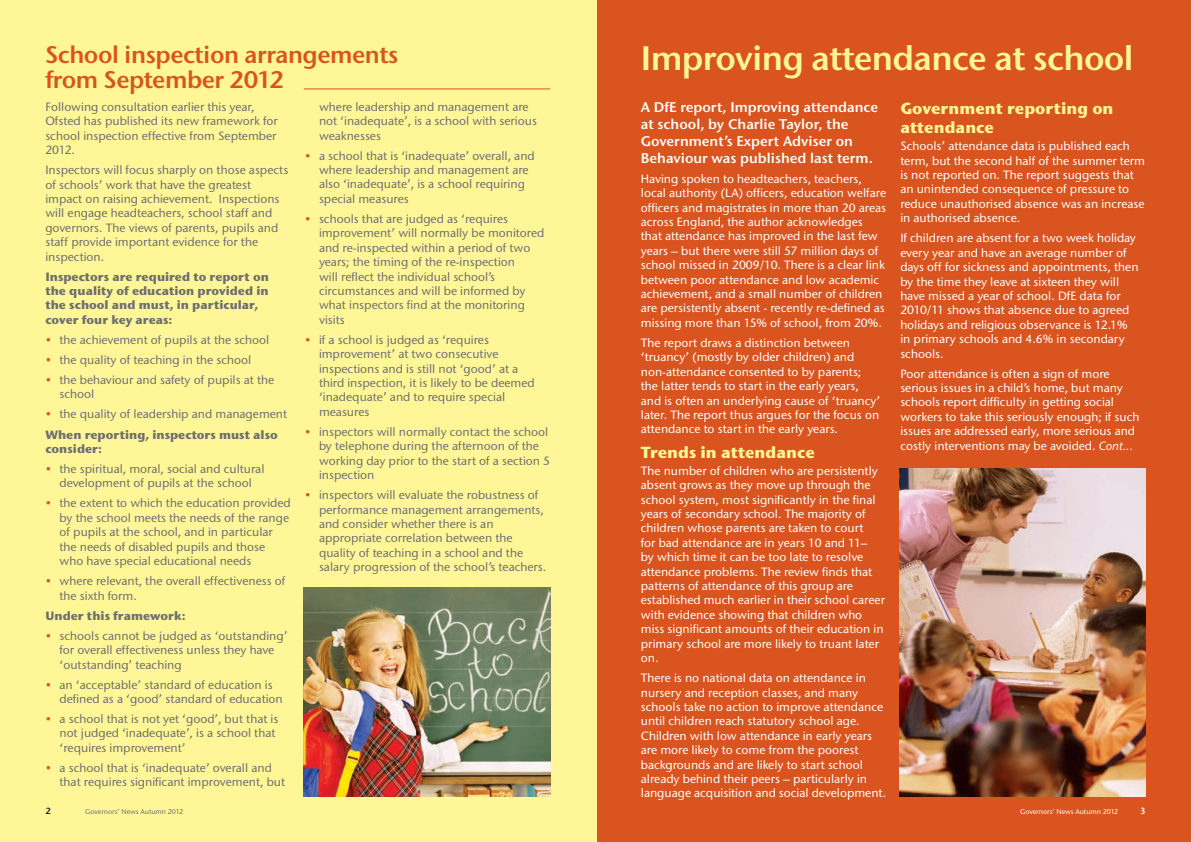
<style>
.page{position:relative;width:1191px;height:842px;background:#fff}
.page>*{position:absolute;margin:0;border:0;box-sizing:border-box;transform-origin:0 0}
.t1{font:600 34px "Stone Sans ITC Std";letter-spacing:-.02em;color:#fff797}
.t2{font:600 24px/25px "Stone Sans ITC Std";letter-spacing:-.02em;color:#d9541e}
.t3{font:700 16px/19.2px "Stone Sans ITC Std";color:#fff797}
.t4{font:600 14px/16.8px "Stone Sans ITC Std";color:#fff}
.t5{font:500 12px/14.4px "Stone Sans ITC Std";color:#fff}
.t6{font:500 12px/14.4px "Stone Sans ITC Std";color:#6d6f71}
.t7{font:700 12px/14.4px "Stone Sans ITC Std";color:#6d6f71}
.t8{font:600 9px "Stone Sans ITC Std";color:#231f20}
.t9{font:600 9px "Stone Sans ITC Std";color:#fff}
.t10{font:500 7px "Stone Sans ITC Std";color:#6d6f71}
.t11{font:500 7px "Stone Sans ITC Std";color:#fff}
.s1{color:#d9541e}
.s2{font-weight:700}
.s3{font-style:italic}
</style>
<div class="page">
<div style="left:593px;top:0;width:598px;height:842px;background:#d9541e"></div>
<div style="left:0;top:0;width:597px;height:842px;background:#fff797"></div>
<img style="left:899px;top:468px;width:246px;height:329px">
<img style="left:304px;top:588px;width:246px;height:209px">
<hr style="left:304px;top:88px;width:246px;height:1px;background:#d9541e">
<h2 class="t2" style="left:45px;top:42px;width:355px">School inspection arrangements from September 2012</h2>
<p class="t6" style="left:45px;top:99px;width:234px">Following consultation earlier this year, Ofsted has published its new framework for school inspection effective from September 2012.</p>
<p class="t6" style="left:45px;top:163px;width:244px">Inspectors will focus sharply on those aspects of schools’ work that have the greatest impact on raising achievement. Inspections will engage headteachers, school staff and governors. The views of parents, pupils and staff provide important evidence for the inspection.</p>
<p class="t7" style="left:45px;top:269px;width:225px">Inspectors are required to report on the quality of education provided in the school and must, in particular, cover four key areas:</p>
<p class="t6" style="left:45px;top:332px;width:225px"><span class="s1">•</span> the achievement of pupils at the school</p>
<p class="t6" style="left:45px;top:352px;width:207px"><span class="s1">•</span> the quality of teaching in the school</p>
<p class="t6" style="left:60px;top:373px;width:216px;text-indent:-14px"><span class="s1">•</span> the behaviour and safety of pupils at the school</p>
<p class="t6" style="left:45px;top:404px;width:243px;line-height:20.1px"><span class="s1">•</span> the quality of leadership and management<br><span class="s2">When reporting, inspectors must also</span></p>
<p class="t7" style="left:45px;top:441px;width:58px">consider:</p>
<p class="t6" style="left:45px;top:462px;width:221px;text-align:center"><span class="s1">•</span> the spiritual, moral, social and cultural development of pupils at the school</p>
<p class="t6" style="left:60px;top:496px;width:233px;text-indent:-14px"><span class="s1">•</span> the extent to which the education provided by the school meets the needs of the range of pupils at the school, and in particular the needs of disabled pupils and those who have special educational needs</p>
<p class="t6" style="left:60px;top:574px;width:227px;text-indent:-14px"><span class="s1">•</span> where relevant, the overall effectiveness of the sixth form.</p>
<p class="t7" style="left:45px;top:608px;width:142px">Under this framework:</p>
<p class="t6" style="left:60px;top:628px;width:229px;text-indent:-14px"><span class="s1">•</span> schools cannot be judged as ‘outstanding’ for overall effectiveness unless they have ‘outstanding’ teaching</p>
<p class="t6" style="left:60px;top:677px;width:225px;text-indent:-14px"><span class="s1">•</span> an ‘acceptable’ standard of education is defined as a ‘good’ standard of education</p>
<p class="t6" style="left:60px;top:711px;width:220px;text-indent:-14px"><span class="s1">•</span> a school that is not yet ‘good’, but that is not judged ‘inadequate’, is a school that ‘requires improvement’</p>
<p class="t6" style="left:60px;top:760px;width:227px;text-indent:-14px"><span class="s1">•</span> a school that is ‘inadequate’ overall and that requires significant improvement, but</p>
<p class="t6" style="left:319px;top:99px;width:219px">where leadership and management are not ‘inadequate’, is a school with serious weaknesses</p>
<p class="t6" style="left:319px;top:148px;width:217px;text-indent:-14px"><span class="s1">•</span> a school that is ‘inadequate’ overall, and where leadership and management are also ‘inadequate’, is a school requiring special measures</p>
<p class="t6" style="left:319px;top:211px;width:227px;text-indent:-14px"><span class="s1">•</span> schools that are judged as ‘requires improvement’ will normally be monitored and re-inspected within a period of two years; the timing of the re-inspection<br>will reflect the individual school’s circumstances and will be informed by what inspectors find at the monitoring visits</p>
<p class="t6" style="left:319px;top:332px;width:217px;text-indent:-14px"><span class="s1">•</span> if a school is judged as ‘requires improvement’ at two consecutive inspections and is still not ‘good’ at a third inspection, it is likely to be deemed ‘inadequate’ and to require special measures</p>
<p class="t6" style="left:319px;top:424px;width:233px;text-indent:-14px"><span class="s1">•</span> inspectors will normally contact the school by telephone during the afternoon of the working day prior to the start of a section 5 inspection</p>
<p class="t6" style="left:319px;top:488px;width:229px;text-indent:-14px"><span class="s1">•</span> inspectors will evaluate the robustness of performance management arrangements, and consider whether there is an appropriate correlation between the quality of teaching in a school and the salary progression of the school’s teachers.</p>
<h1 class="t1" style="left:641px;top:37px;width:494px">Improving attendance at school</h1>
<p class="t4" style="left:641px;top:99px;width:239px">A DfE report, Improving attendance at school, by Charlie Taylor, the Government’s Expert Adviser on Behaviour was published last term.</p>
<p class="t5" style="left:641px;top:171px;width:247px">Having spoken to headteachers, teachers, local authority (LA) officers, education welfare officers and magistrates in more than 20 areas across England, the author acknowledges that attendance has improved in the last few years – but there were still 57 million days of school missed in 2009/10. There is a clear link between poor attendance and low academic achievement, and a small number of children are persistently absent - recently re-defined as missing more than 15% of school, from 20%.</p>
<p class="t5" style="left:641px;top:335px;width:241px">The report draws a distinction between ‘truancy’ (mostly by older children) and non-attendance consented to by parents; the latter tends to start in the early years, and is often an underlying cause of ‘truancy’ later. The report thus argues for the focus on attendance to start in the early years.</p>
<h3 class="t3" style="left:641px;top:442px;width:175px">Trends in attendance</h3>
<p class="t5" style="left:641px;top:463px;width:246px">The number of children who are persistently absent grows as they move up through the school system, most significantly in the final years of secondary school. The majority of children whose parents are taken to court<br>for bad attendance are in years 10 and 11–<br>by which time it can be too late to resolve attendance problems. The review finds that patterns of attendance of this group are established much earlier in their school career with evidence showing that children who miss significant amounts of their education in primary school are more likely to truant later on.</p>
<p class="t5" style="left:641px;top:671px;width:247px">There is no national data on attendance in nursery and reception classes, and many schools take no action to improve attendance until children reach statutory school age.<br>Children with low attendance in early years are more likely to come from the poorest backgrounds and are likely to start school already behind their peers – particularly in language acquisition and social development.</p>
<h3 class="t3" style="left:900px;top:98px;width:215px">Government reporting on attendance</h3>
<p class="t5" style="left:900px;top:139px;width:246px">Schools’ attendance data is published each term, but the second half of the summer term is not reported on. The report suggests that an unintended consequence of pressure to reduce unauthorised absence was an increase in authorised absence.</p>
<p class="t5" style="left:900px;top:231px;width:240px">If children are absent for a two week holiday every year and have an average number of days off for sickness and appointments, then by the time they leave at sixteen they will have missed a year of school. DfE data for 2010/11 shows that absence due to agreed holidays and religious observance is 12.1% in primary schools and 4.6% in secondary schools.</p>
<p class="t5" style="left:900px;top:366px;width:241px">Poor attendance is often a sign of more serious issues in a child’s home, but many schools report difficulty in getting social workers to take this seriously enough; if such issues are addressed early, more serious and costly interventions may be avoided. <span class="s3">Cont...</span></p>
<p class="t8" style="left:45px;top:805px;width:7px">2</p>
<p class="t10" style="left:85px;top:807px;width:100px">Governors’ News Autumn 2012</p>
<p class="t11" style="left:1020px;top:807px;width:100px">Governors’ News Autumn 2012</p>
<p class="t9" style="left:1140px;top:805px;width:7px">3</p>
</div>
